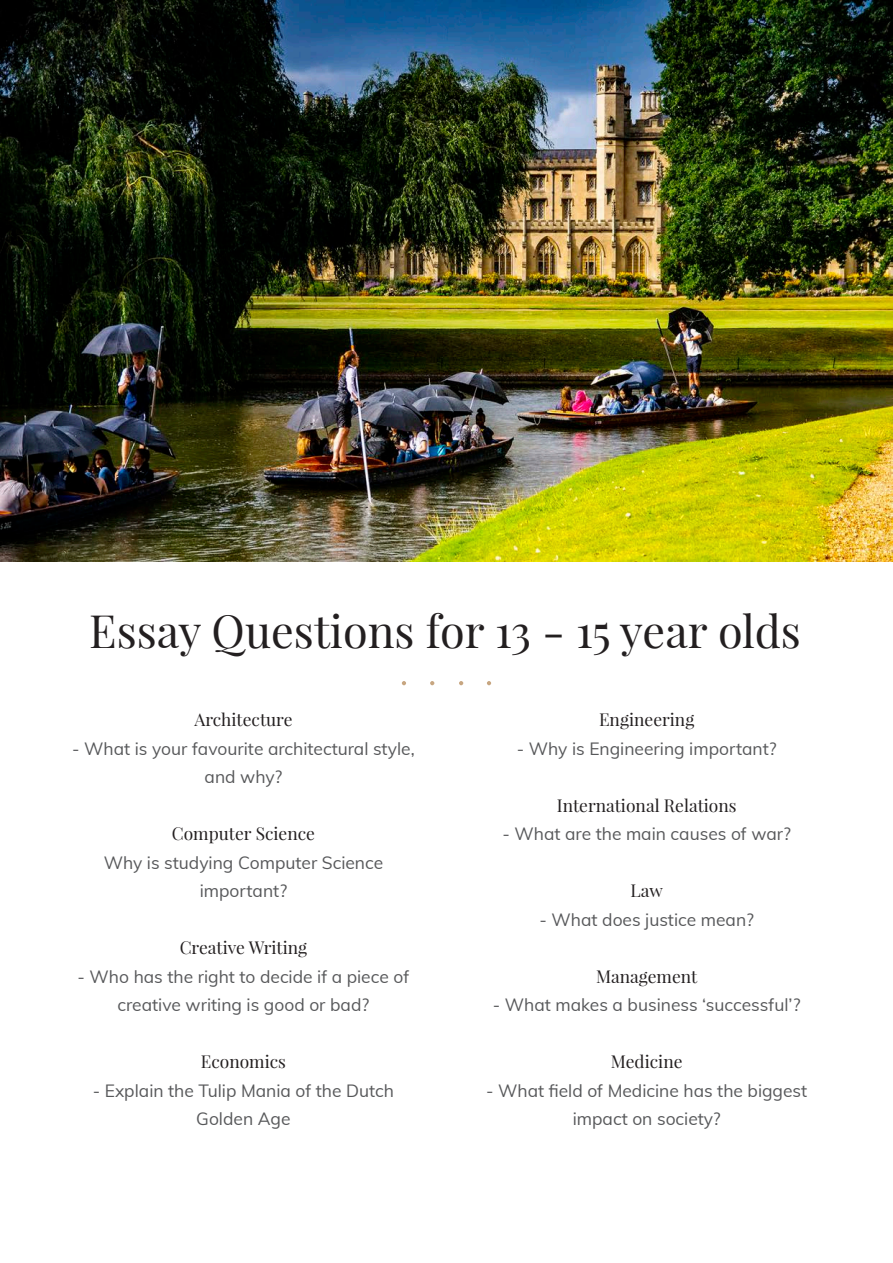
<style>
.page{position:relative;width:893px;height:1263px;background:#fff}
.page>*{position:absolute;margin:0;border:0;box-sizing:border-box;transform-origin:0 0}
.t1{font:45px "Playfair Display";color:#231f20}
.t2{font:17.4px/28.5px "Muli";color:#57585a;text-align:center}
.t3{font:17.4px "Playfair Display";color:#231f20}
</style>
<div class="page">
<img style="left:0;top:0;width:893px;height:561px">
<svg style="left:487px;top:681px;width:4px;height:4px"></svg>
<svg style="left:459px;top:681px;width:4px;height:4px"></svg>
<svg style="left:430px;top:681px;width:4px;height:4px"></svg>
<svg style="left:402px;top:681px;width:4px;height:4px"></svg>
<p class="t1" style="left:89px;top:603px;width:713px">Essay Questions for 13 - 15 year olds</p>
<p class="t3" style="left:194px;top:709px;width:100px">Architecture</p>
<p class="t2" style="left:72px;top:733px;width:344px">- What is your favourite architectural style, and why?</p>
<p class="t3" style="left:172px;top:823px;width:145px">Computer Science</p>
<p class="t2" style="left:104px;top:847px;width:281px">Why is studying Computer Science important?</p>
<p class="t3" style="left:180px;top:937px;width:129px">Creative Writing</p>
<p class="t2" style="left:78px;top:961px;width:333px">- Who has the right to decide if a piece of creative writing is good or bad?</p>
<p class="t3" style="left:201px;top:1051px;width:87px">Economics</p>
<p class="t2" style="left:93px;top:1075px;width:303px">- Explain the Tulip Mania of the Dutch<br>Golden Age</p>
<p class="t3" style="left:599px;top:709px;width:97px">Engineering</p>
<p class="t2" style="left:517px;top:733px;width:261px">- Why is Engineering important?</p>
<p class="t3" style="left:557px;top:794px;width:181px">International Relations</p>
<p class="t2" style="left:503px;top:819px;width:290px">- What are the main causes of war?</p>
<p class="t3" style="left:631px;top:880px;width:34px">Law</p>
<p class="t2" style="left:540px;top:904px;width:216px">- What does justice mean?</p>
<p class="t3" style="left:596px;top:965px;width:103px">Management</p>
<p class="t2" style="left:493px;top:990px;width:309px">- What makes a business ‘successful’?</p>
<p class="t3" style="left:611px;top:1051px;width:73px">Medicine</p>
<p class="t2" style="left:486px;top:1075px;width:323px">- What field of Medicine has the biggest impact on society?</p>
</div>
